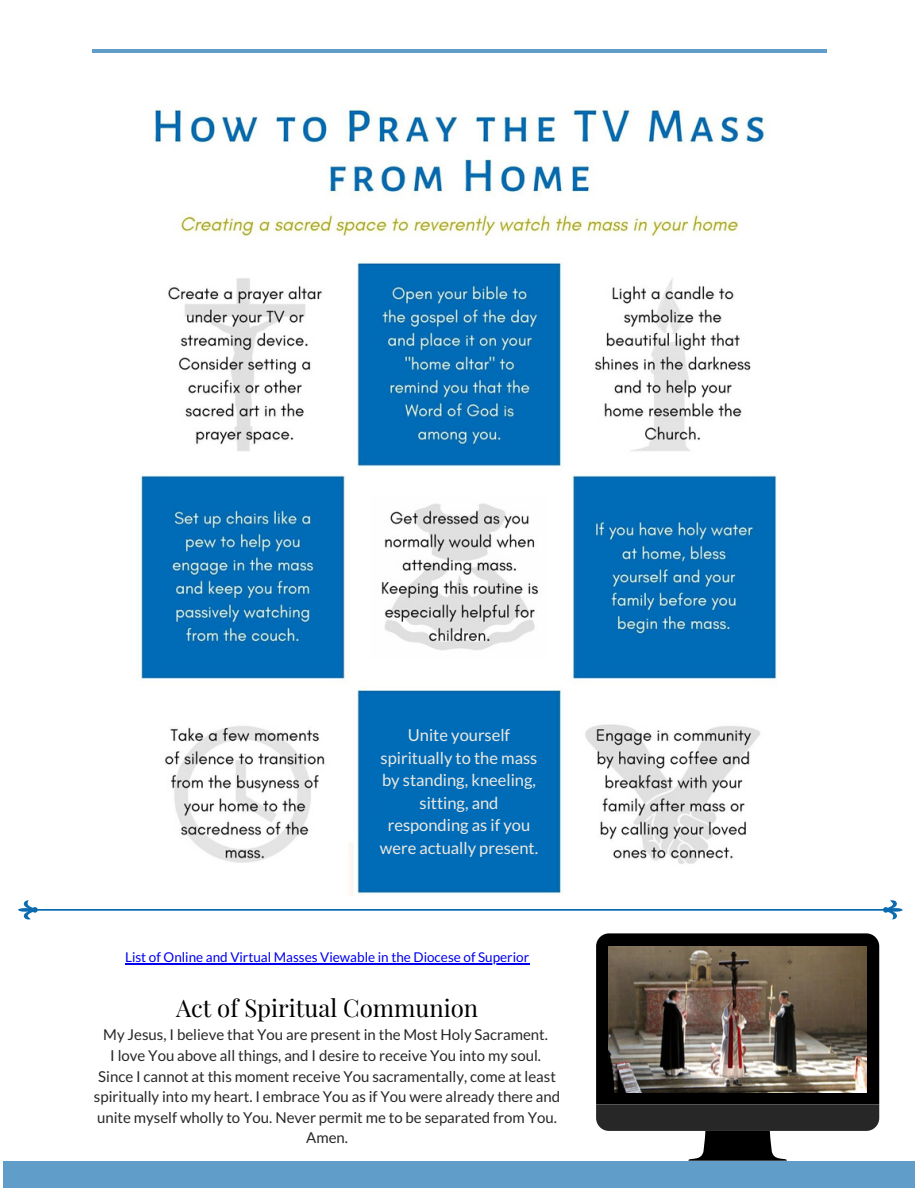
<style>
.page{position:relative;width:918px;height:1188px;background:#fff}
.page>*{position:absolute;margin:0;border:0;box-sizing:border-box;transform-origin:0 0}
.t1{font:24px "Playfair Display";color:#000}
.t2{font:16.5px/22.5px "Lato";color:#eee9e1;text-align:center}
.t3{font:15px/20.5px "Lato";color:#272727;text-align:center}
.t4{font:13.5px "Lato";color:#00e}
</style>
<div class="page">
<div style="left:3px;top:1161px;width:912px;height:27px;background:#619dc9"></div>
<hr style="left:92px;top:50px;width:734px;height:3px;background:#619dc9">
<img style="left:140px;top:107px;width:637px;height:789px">
<svg style="left:596px;top:933px;width:283px;height:172px;background:#0c0c0b"></svg>
<svg style="left:596px;top:1105px;width:283px;height:56px"></svg>
<img style="left:608px;top:947px;width:259px;height:145px">
<div style="left:119px;top:872px;width:150px;height:123px;background:#fff"></div>
<svg style="left:18px;top:900px;width:885px;height:19px"></svg>
<div style="left:379px;top:712px;width:161px;height:161px;background:#006cb7"></div>
<hr style="left:125px;top:964px;width:404px;height:1px;background:#00e">
<p class="t2" style="left:380px;top:724px;width:160px">Unite yourself spiritually to the mass by standing, kneeling, sitting, and responding as if you were actually present.</p>
<p class="t4" style="left:125px;top:949px;width:406px">List of Online and Virtual Masses Viewable in the Diocese of Superior</p>
<h1 class="t1" style="left:176px;top:991px;width:304px">Act of Spiritual Communion</h1>
<p class="t3" style="left:94px;top:1024px;width:468px">My Jesus, I believe that You are present in the Most Holy Sacrament.<br>I love You above all things, and I desire to receive You into my soul.<br>Since I cannot at this moment receive You sacramentally, come at least spiritually into my heart. I embrace You as if You were already there and unite myself wholly to You. Never permit me to be separated from You.<br>Amen.</p>
</div>
